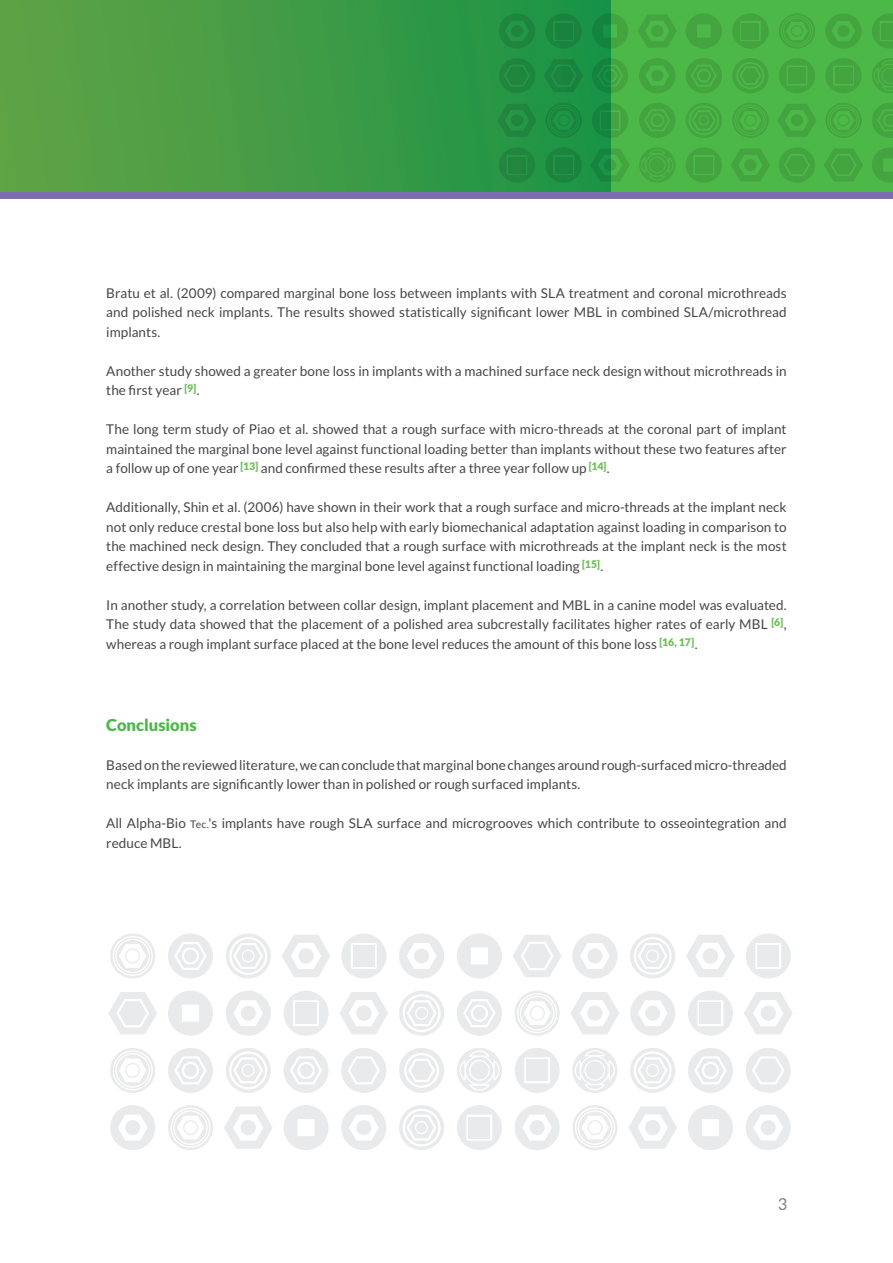
<style>
.page{position:relative;width:893px;height:1263px;background:#fff}
.page>*{position:absolute;margin:0;border:0;box-sizing:border-box;transform-origin:0 0}
.t1{font:900 16.5px "Lato";color:#4cb848}
.t2{font:16.5px "Lato";color:#808285}
.t3{font:13.5px/19.5px "Lato";color:#454647;text-align:justify}
.s1{font-size:10.5px}
</style>
<div class="page">
<div style="left:0;top:0;width:612px;height:192px;background:linear-gradient(to right,#63a345,#199346)"></div>
<div style="left:612px;top:0;width:281px;height:192px;background:#4cb848"></div>
<svg style="left:592px;top:103px;width:36px;height:35px"></svg>
<svg style="left:592px;top:13px;width:36px;height:36px"></svg>
<svg style="left:590px;top:148px;width:40px;height:34px"></svg>
<svg style="left:604px;top:159px;width:12px;height:12px"></svg>
<svg style="left:592px;top:58px;width:36px;height:35px"></svg>
<svg style="left:605px;top:71px;width:10px;height:10px"></svg>
<svg style="left:639px;top:103px;width:36px;height:35px"></svg>
<div style="left:652px;top:115px;width:10px;height:10px;background:#43a440;border-radius:50%"></div>
<svg style="left:639px;top:147px;width:36px;height:36px"></svg>
<svg style="left:639px;top:58px;width:36px;height:35px"></svg>
<div style="left:651px;top:70px;width:12px;height:12px;background:#43a440;border-radius:50%"></div>
<svg style="left:732px;top:58px;width:37px;height:35px"></svg>
<svg style="left:638px;top:14px;width:39px;height:34px"></svg>
<div style="left:651px;top:25px;width:12px;height:12px;background:#43a440;border-radius:50%"></div>
<svg style="left:732px;top:13px;width:37px;height:36px"></svg>
<svg style="left:686px;top:147px;width:36px;height:36px"></svg>
<svg style="left:686px;top:13px;width:36px;height:36px"></svg>
<svg style="left:731px;top:148px;width:39px;height:34px"></svg>
<div style="left:744px;top:159px;width:13px;height:12px;background:#43a440;border-radius:50%"></div>
<svg style="left:686px;top:58px;width:36px;height:35px"></svg>
<div style="left:699px;top:71px;width:10px;height:10px;background:#43a440;border-radius:50%"></div>
<svg style="left:872px;top:58px;width:21px;height:35px"></svg>
<svg style="left:824px;top:148px;width:39px;height:34px"></svg>
<svg style="left:825px;top:13px;width:37px;height:36px"></svg>
<div style="left:837px;top:25px;width:13px;height:12px;background:#43a440;border-radius:50%"></div>
<svg style="left:825px;top:58px;width:37px;height:35px"></svg>
<svg style="left:872px;top:13px;width:21px;height:36px"></svg>
<svg style="left:872px;top:103px;width:21px;height:35px"></svg>
<svg style="left:872px;top:147px;width:21px;height:36px"></svg>
<svg style="left:779px;top:13px;width:36px;height:36px"></svg>
<svg style="left:779px;top:147px;width:36px;height:36px"></svg>
<svg style="left:779px;top:58px;width:36px;height:35px"></svg>
<svg style="left:777px;top:104px;width:39px;height:33px"></svg>
<div style="left:791px;top:114px;width:12px;height:12px;background:#43a440;border-radius:50%"></div>
<svg style="left:825px;top:103px;width:37px;height:35px"></svg>
<svg style="left:544px;top:59px;width:39px;height:33px"></svg>
<svg style="left:545px;top:147px;width:37px;height:36px"></svg>
<svg style="left:545px;top:13px;width:37px;height:36px"></svg>
<svg style="left:545px;top:103px;width:37px;height:35px"></svg>
<svg style="left:732px;top:103px;width:37px;height:35px"></svg>
<svg style="left:499px;top:13px;width:36px;height:36px"></svg>
<div style="left:511px;top:25px;width:12px;height:12px;background:#1e853e;border-radius:50%"></div>
<svg style="left:499px;top:58px;width:36px;height:35px"></svg>
<svg style="left:499px;top:147px;width:36px;height:36px"></svg>
<svg style="left:497px;top:104px;width:40px;height:33px"></svg>
<div style="left:511px;top:114px;width:12px;height:12px;background:#20853e;border-radius:50%"></div>
<svg style="left:686px;top:103px;width:36px;height:35px"></svg>
<div style="left:699px;top:116px;width:9px;height:8px;background:#43a440;border-radius:50%"></div>
<svg style="left:572px;top:1048px;width:45px;height:45px"></svg>
<svg style="left:108px;top:992px;width:49px;height:42px"></svg>
<svg style="left:226px;top:991px;width:45px;height:45px"></svg>
<div style="left:241px;top:1006px;width:15px;height:15px;background:#e9eaeb;border-radius:50%"></div>
<svg style="left:572px;top:933px;width:45px;height:45px"></svg>
<div style="left:587px;top:948px;width:15px;height:15px;background:#e9eaeb;border-radius:50%"></div>
<svg style="left:283px;top:991px;width:46px;height:45px"></svg>
<svg style="left:168px;top:933px;width:45px;height:45px"></svg>
<div style="left:184px;top:949px;width:13px;height:13px;background:#e9eaeb;border-radius:50%"></div>
<svg style="left:168px;top:991px;width:45px;height:45px"></svg>
<svg style="left:283px;top:1105px;width:46px;height:45px"></svg>
<svg style="left:282px;top:935px;width:48px;height:42px"></svg>
<svg style="left:298px;top:948px;width:16px;height:16px"></svg>
<svg style="left:224px;top:1106px;width:49px;height:43px"></svg>
<div style="left:241px;top:1120px;width:15px;height:15px;background:#e9eaeb;border-radius:50%"></div>
<svg style="left:110px;top:933px;width:45px;height:45px"></svg>
<svg style="left:457px;top:1048px;width:45px;height:45px"></svg>
<svg style="left:513px;top:935px;width:48px;height:42px"></svg>
<svg style="left:399px;top:933px;width:45px;height:45px"></svg>
<div style="left:414px;top:948px;width:15px;height:15px;background:#e9eaeb;border-radius:50%"></div>
<svg style="left:110px;top:1105px;width:45px;height:45px"></svg>
<div style="left:125px;top:1120px;width:15px;height:15px;background:#e9eaeb;border-radius:50%"></div>
<svg style="left:341px;top:1105px;width:45px;height:45px"></svg>
<div style="left:356px;top:1120px;width:15px;height:15px;background:#e9eaeb;border-radius:50%"></div>
<svg style="left:515px;top:1105px;width:45px;height:45px"></svg>
<div style="left:530px;top:1120px;width:15px;height:15px;background:#e9eaeb;border-radius:50%"></div>
<svg style="left:341px;top:1048px;width:45px;height:45px"></svg>
<svg style="left:515px;top:1048px;width:45px;height:45px"></svg>
<svg style="left:341px;top:933px;width:45px;height:45px"></svg>
<svg style="left:457px;top:1105px;width:45px;height:45px"></svg>
<svg style="left:399px;top:1048px;width:45px;height:45px"></svg>
<svg style="left:457px;top:991px;width:45px;height:45px"></svg>
<div style="left:473px;top:1007px;width:13px;height:12px;background:#e9eaeb;border-radius:50%"></div>
<svg style="left:283px;top:1048px;width:46px;height:45px"></svg>
<div style="left:300px;top:1064px;width:12px;height:13px;background:#e9eaeb;border-radius:50%"></div>
<svg style="left:457px;top:933px;width:45px;height:45px"></svg>
<svg style="left:340px;top:992px;width:48px;height:42px"></svg>
<div style="left:356px;top:1005px;width:15px;height:16px;background:#e9eaeb;border-radius:50%"></div>
<svg style="left:515px;top:991px;width:45px;height:45px"></svg>
<svg style="left:168px;top:1105px;width:45px;height:45px"></svg>
<svg style="left:572px;top:1105px;width:45px;height:45px"></svg>
<svg style="left:168px;top:1048px;width:45px;height:45px"></svg>
<div style="left:184px;top:1064px;width:13px;height:13px;background:#e9eaeb;border-radius:50%"></div>
<svg style="left:571px;top:992px;width:48px;height:42px"></svg>
<div style="left:587px;top:1005px;width:16px;height:16px;background:#e9eaeb;border-radius:50%"></div>
<svg style="left:110px;top:1048px;width:45px;height:45px"></svg>
<svg style="left:630px;top:991px;width:45px;height:45px"></svg>
<div style="left:645px;top:1006px;width:15px;height:15px;background:#e9eaeb;border-radius:50%"></div>
<svg style="left:688px;top:991px;width:45px;height:45px"></svg>
<svg style="left:688px;top:1105px;width:45px;height:45px"></svg>
<svg style="left:686px;top:935px;width:49px;height:42px"></svg>
<div style="left:703px;top:948px;width:15px;height:16px;background:#e9eaeb;border-radius:50%"></div>
<svg style="left:628px;top:1106px;width:49px;height:43px"></svg>
<div style="left:645px;top:1120px;width:15px;height:15px;background:#e9eaeb;border-radius:50%"></div>
<svg style="left:746px;top:1105px;width:45px;height:45px"></svg>
<div style="left:761px;top:1120px;width:15px;height:15px;background:#e9eaeb;border-radius:50%"></div>
<svg style="left:746px;top:1048px;width:45px;height:45px"></svg>
<svg style="left:746px;top:933px;width:45px;height:45px"></svg>
<svg style="left:688px;top:1048px;width:45px;height:45px"></svg>
<div style="left:704px;top:1064px;width:13px;height:13px;background:#e9eaeb;border-radius:50%"></div>
<svg style="left:744px;top:992px;width:49px;height:42px"></svg>
<div style="left:761px;top:1005px;width:15px;height:16px;background:#e9eaeb;border-radius:50%"></div>
<svg style="left:226px;top:933px;width:45px;height:45px"></svg>
<svg style="left:399px;top:1105px;width:45px;height:45px"></svg>
<div style="left:416px;top:1122px;width:11px;height:11px;background:#e9eaeb;border-radius:50%"></div>
<svg style="left:399px;top:991px;width:45px;height:45px"></svg>
<div style="left:416px;top:1008px;width:11px;height:10px;background:#e9eaeb;border-radius:50%"></div>
<svg style="left:226px;top:1048px;width:45px;height:45px"></svg>
<div style="left:243px;top:1065px;width:10px;height:11px;background:#e9eaeb;border-radius:50%"></div>
<svg style="left:630px;top:933px;width:45px;height:45px"></svg>
<svg style="left:630px;top:1048px;width:45px;height:45px"></svg>
<div style="left:0;top:192px;width:893px;height:6px;background:#7d6eb2"></div>
<p class="t3" style="left:106px;top:283px;width:682px">Bratu et al. (2009) compared marginal bone loss between implants with SLA treatment and coronal microthreads and polished neck implants. The results showed statistically significant lower MBL in combined SLA/microthread implants.</p>
<p class="t3" style="left:106px;top:361px;width:682px">Another study showed a greater bone loss in implants with a machined surface neck design without microthreads in the first year <sup>[9]</sup>.</p>
<p class="t3" style="left:106px;top:420px;width:682px">The long term study of Piao et al. showed that a rough surface with micro-threads at the coronal part of implant maintained the marginal bone level against functional loading better than implants without these two features after a follow up of one year <sup>[13]</sup> and confirmed these results after a three year follow up <sup>[14]</sup>.</p>
<p class="t3" style="left:106px;top:498px;width:682px">Additionally, Shin et al. (2006) have shown in their work that a rough surface and micro-threads at the implant neck not only reduce crestal bone loss but also help with early biomechanical adaptation against loading in comparison to the machined neck design. They concluded that a rough surface with microthreads at the implant neck is the most effective design in maintaining the marginal bone level against functional loading <sup>[15]</sup>.</p>
<p class="t3" style="left:106px;top:595px;width:682px">In another study, a correlation between collar design, implant placement and MBL in a canine model was evaluated.<br>The study data showed that the placement of a polished area subcrestally facilitates higher rates of early MBL <sup>[6]</sup>, whereas a rough implant surface placed at the bone level reduces the amount of this bone loss <sup>[16,</sup> <sup>17]</sup>.</p>
<p class="t1" style="left:106px;top:715px;width:92px">Conclusions</p>
<p class="t3" style="left:106px;top:755px;width:682px">Based on the reviewed literature, we can conclude that marginal bone changes around rough-surfaced micro-threaded neck implants are significantly lower than in polished or rough surfaced implants.</p>
<p class="t3" style="left:106px;top:813px;width:682px">All Alpha-Bio <span class="s1">Tec.</span>'s implants have rough SLA surface and microgrooves which contribute to osseointegration and reduce MBL.</p>
<p class="t2" style="left:778px;top:1195px;width:11px">3</p>
</div>
